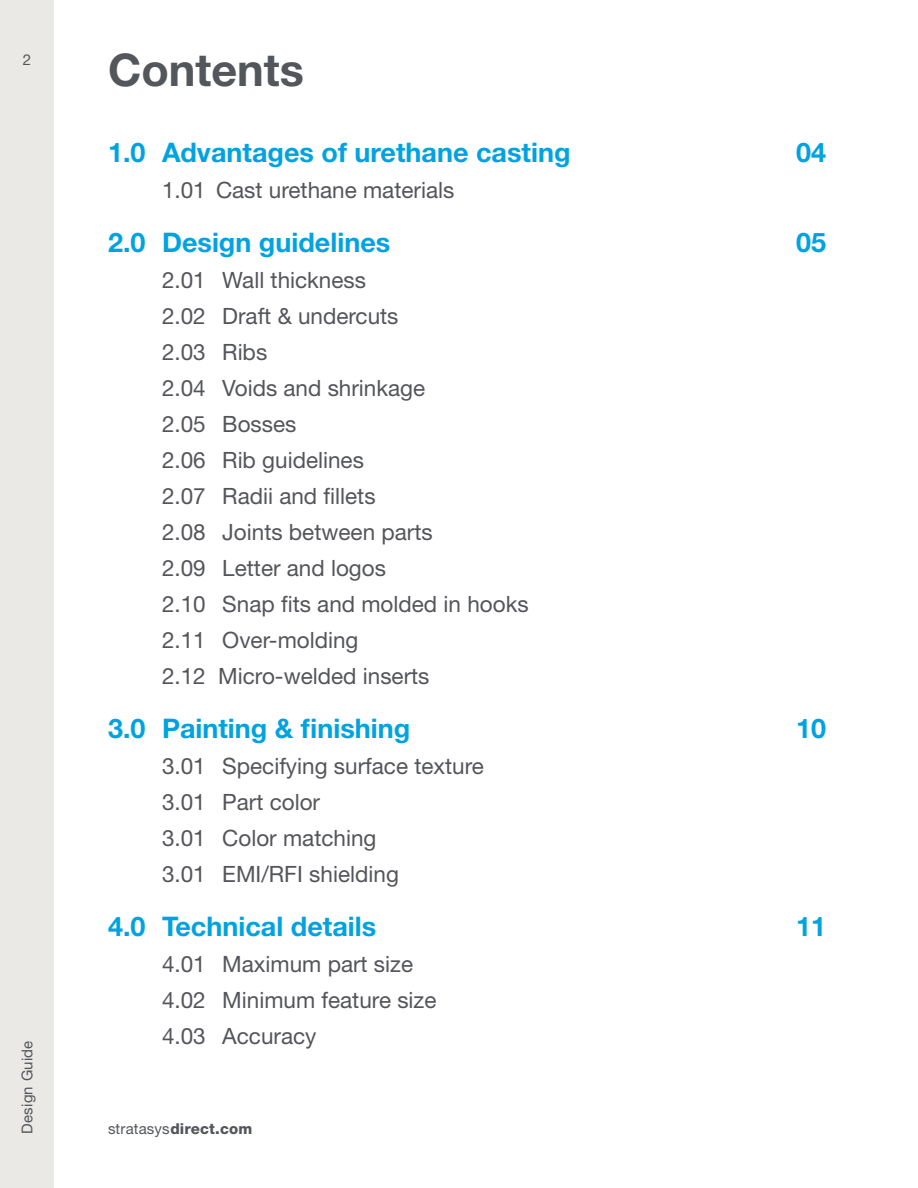
<style>
.page{position:relative;width:918px;height:1188px;background:#fff}
.page>*{position:absolute;margin:0;border:0;box-sizing:border-box;transform-origin:0 0}
.t1{font:700 45px "Helvetica Neue LT Std";color:#53565a}
.t2{font:700 27px "Helvetica Neue LT Std";color:#00a3e0}
.t3{font:22.5px/36px "Helvetica Neue LT Std";color:#54555a}
.t4{font:800 15px "Helvetica Neue LT Std";letter-spacing:.01em;color:#53565a}
.t5{font:15px "Helvetica Neue LT Std";letter-spacing:.015em;color:#53565a}
.s1{font-weight:400}
</style>
<div class="page">
<div style="left:0;top:0;width:54px;height:1188px;background:#ebe9e5"></div>
<p class="t5" style="left:23px;top:50px;width:10px">2</p>
<p class="t5" style="left:18px;top:1134px;width:95px;rotate:-90deg">Design Guide</p>
<h1 class="t1" style="left:108px;top:42px;width:197px">Contents</h1>
<p class="t2" style="left:108px;top:136px;width:464px">1.0 Advantages of urethane casting</p>
<p class="t2" style="left:796px;top:136px;width:32px">04</p>
<p class="t3" style="left:162px;top:172px;width:294px">1.01 Cast urethane materials</p>
<p class="t2" style="left:108px;top:226px;width:284px">2.0 Design guidelines</p>
<p class="t2" style="left:796px;top:226px;width:32px">05</p>
<p class="t3" style="left:162px;top:262px;width:368px">2.01 Wall thickness<br>2.02 Draft &amp; undercuts<br>2.03 Ribs<br>2.04 Voids and shrinkage<br>2.05 Bosses<br>2.06 Rib guidelines<br>2.07 Radii and fillets<br>2.08 Joints between parts<br>2.09 Letter and logos<br>2.10 Snap fits and molded in hooks<br>2.11 Over-molding<br>2.12 Micro-welded inserts</p>
<p class="t2" style="left:108px;top:712px;width:304px">3.0 Painting &amp; finishing</p>
<p class="t2" style="left:796px;top:712px;width:32px">10</p>
<p class="t3" style="left:162px;top:748px;width:323px">3.01 Specifying surface texture<br>3.01 Part color<br>3.01 Color matching<br>3.01 EMI/RFI shielding</p>
<p class="t2" style="left:108px;top:910px;width:270px">4.0 Technical details</p>
<p class="t2" style="left:796px;top:910px;width:32px">11</p>
<p class="t3" style="left:162px;top:946px;width:276px">4.01 Maximum part size<br>4.02 Minimum feature size<br>4.03 Accuracy</p>
<p class="t4" style="left:108px;top:1120px;width:146px"><span class="s1">stratasys</span>direct.com</p>
</div>
